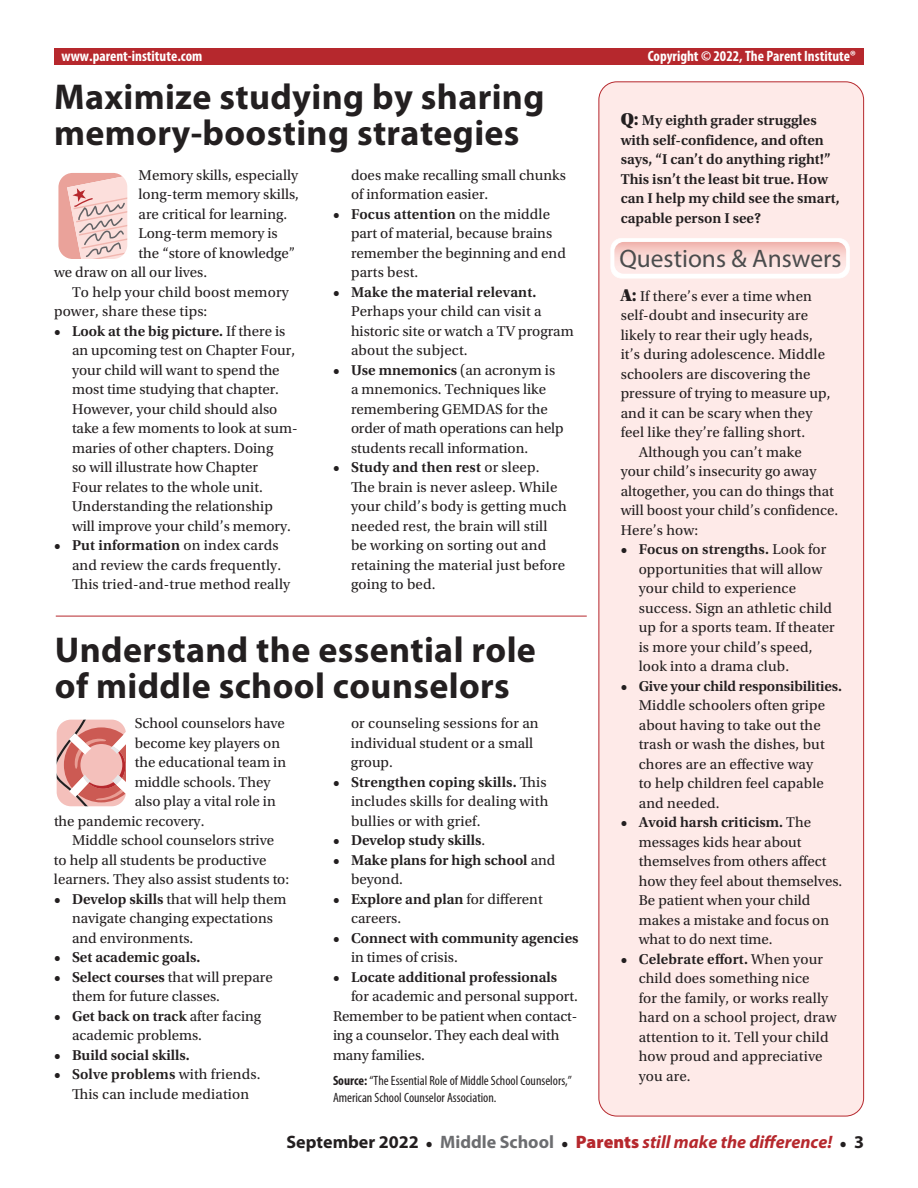
<style>
.page{position:relative;width:918px;height:1188px;background:#fff}
.page>*{position:absolute;margin:0;border:0;box-sizing:border-box;transform-origin:0 0}
.t1{font:700 36px/36px "Myriad Pro";letter-spacing:.01em;color:#231f20}
.t2{font:25.35px "Block Berthold BQ";color:#4b4c4d}
.t3{font:italic 700 18px "Myriad Pro";color:#b6282d}
.t4{font:15px/19.5px "Utopia Std";color:#231f20}
.t5{font:600 15px/19.5px "Utopia Std";color:#231f20}
.t6{font:700 condensed 15px "Myriad Pro";color:#fff}
.t7{font:condensed 13.5px/16.5px "Myriad Pro";color:#231f20}
.s1{font-weight:600}
.s2{font-weight:400}
.s3{font-weight:700}
.s4{font-family:"Utopia Std Black Headline";font-weight:400;font-size:18px}
.s5{font-family:"Utopia Std Black Headline";font-size:18px}
.s6{font-style:normal;color:#231f20}
.s7{font-family:"Utopia Std";font-style:normal;font-size:15px;color:#231f20}
.s8{font-style:normal;color:#6c6d70}
.s9{font-weight:900;font-style:normal}
</style>
<div class="page">
<div style="left:599px;top:82px;width:265px;height:1034px;background:#feeae8;border-radius:18px"></div>
<div style="left:54px;top:49px;width:810px;height:16px;background:#b6282d"></div>
<svg style="left:56px;top:719px;width:70px;height:88px;background:#e3a5a0"></svg>
<svg style="left:58px;top:173px;width:70px;height:86px;background:#ebc2be"></svg>
<hr style="left:56px;top:616px;width:531px;height:1px;background:#b6282d">
<div style="left:610px;top:238px;width:240px;height:40px;background:#fff"></div>
<img style="left:614px;top:242px;width:232px;height:32px">
<p class="t6" style="left:62px;top:46px;width:142px">www.parent-institute.com</p>
<p class="t6" style="left:648px;top:46px;width:210px">Copyright © 2022, The Parent Institute®</p>
<h1 class="t1" style="left:54px;top:77px;width:492px">Maximize studying by sharing memory-boosting strategies</h1>
<p class="t4" style="left:139px;top:165px;width:161px">Memory skills, especially</p>
<p class="t4" style="left:139px;top:185px;width:162px">long-term memory skills,</p>
<p class="t4" style="left:139px;top:204px;width:150px">are critical for learning.</p>
<p class="t4" style="left:139px;top:224px;width:141px">Long-term memory is</p>
<p class="t4" style="left:139px;top:243px;width:158px">the “store of knowledge”</p>
<p class="t4" style="left:54px;top:263px;width:155px">we draw on all our lives.</p>
<p class="t4" style="left:72px;top:282px;width:218px">To help your child boost memory</p>
<p class="t4" style="left:54px;top:302px;width:155px">power, share these tips:</p>
<p class="t4" style="left:72px;top:321px;width:227px;text-indent:-18px"><span class="s1">• Look at the big picture.</span> If there is an upcoming test on Chapter Four, your child will want to spend the most time studying that chapter.<br>However, your child should also take a few moments to look at sum&shy;maries of other chapters. Doing<br>so will illustrate how Chapter<br>Four relates to the whole unit.<br>Understanding the relationship will improve your child’s memory.</p>
<p class="t4" style="left:72px;top:536px;width:220px;text-indent:-18px"><span class="s1">• Put information</span> on index cards and review the cards frequently.<br>This tried-and-true method really</p>
<p class="t4" style="left:351px;top:165px;width:216px">does make recalling small chunks of information easier.</p>
<p class="t4" style="left:351px;top:204px;width:216px;text-indent:-18px"><span class="s1">• Focus attention</span> on the middle part of material, because brains remember the beginning and end parts best.</p>
<p class="t5" style="left:333px;top:282px;width:205px">• Make the material relevant.</p>
<p class="t4" style="left:351px;top:302px;width:224px">Perhaps your child can visit a historic site or watch a TV program about the subject.</p>
<p class="t4" style="left:351px;top:360px;width:214px;text-indent:-18px"><span class="s1">• Use mnemonics</span> (an acronym is a mnemonics. Techniques like remembering GEMDAS for the order of math operations can help students recall information.</p>
<p class="t4" style="left:351px;top:458px;width:217px;text-indent:-18px"><span class="s1">• Study and then rest</span> or sleep.<br>The brain is never asleep. While your child’s body is getting much needed rest, the brain will still be working on sorting out and retaining the material just before going to bed.</p>
<h1 class="t1" style="left:55px;top:631px;width:483px">Understand the essential role of middle school counselors</h1>
<p class="t4" style="left:135px;top:714px;width:152px">School counselors have</p>
<p class="t4" style="left:135px;top:733px;width:147px">become key players on</p>
<p class="t4" style="left:135px;top:753px;width:153px">the educational team in</p>
<p class="t4" style="left:135px;top:772px;width:137px">middle schools. They</p>
<p class="t4" style="left:135px;top:792px;width:143px">also play a vital role in</p>
<p class="t4" style="left:54px;top:811px;width:152px">the pandemic recovery.</p>
<p class="t4" style="left:72px;top:831px;width:204px">Middle school counselors strive</p>
<p class="t4" style="left:54px;top:850px;width:214px">to help all students be productive</p>
<p class="t4" style="left:54px;top:870px;width:237px">learners. They also assist students to:</p>
<p class="t4" style="left:72px;top:889px;width:216px;text-indent:-18px"><span class="s1">• Develop skills</span> that will help them navigate changing expectations and environments.</p>
<p class="t5" style="left:54px;top:948px;width:148px">• Set academic goals.</p>
<p class="t4" style="left:72px;top:967px;width:202px;text-indent:-18px"><span class="s1">• Select courses</span> that will prepare them for future classes.</p>
<p class="t4" style="left:72px;top:1006px;width:191px;text-indent:-18px"><span class="s1">• Get back on track</span> after facing academic problems.</p>
<p class="t5" style="left:54px;top:1045px;width:137px">• Build social skills.</p>
<p class="t4" style="left:54px;top:1065px;width:208px;text-align:center"><span class="s1">• Solve problems</span> with friends.<br>This can include mediation</p>
<p class="t4" style="left:351px;top:714px;width:189px">or counseling sessions for an individual student or a small group.</p>
<p class="t4" style="left:351px;top:772px;width:199px;text-align:justify;text-indent:-18px"><span class="s1">• Strengthen coping skills.</span> This includes skills for dealing with bullies or with grief.</p>
<p class="t5" style="left:333px;top:831px;width:154px">• Develop study skills<span class="s2">.</span></p>
<p class="t5" style="left:351px;top:850px;width:206px;text-indent:-18px">• Make plans for high school <span class="s2">and beyond.</span></p>
<p class="t4" style="left:351px;top:889px;width:193px;text-indent:-18px"><span class="s1">• Explore and plan</span> for different careers.</p>
<p class="t5" style="left:333px;top:928px;width:247px">• Connect with community agencies</p>
<p class="t4" style="left:351px;top:948px;width:108px">in times of crisis.</p>
<p class="t5" style="left:333px;top:967px;width:226px">• Locate additional professionals</p>
<p class="t4" style="left:333px;top:987px;width:246px;text-indent:18px">for academic and personal support.<br>Remember to be patient when contact&shy;ing a counselor. They each deal with many families.</p>
<p class="t7" style="left:333px;top:1072px;width:241px"><span class="s3">Source:</span> “The Essential Role of Middle School Counselors,”<br>American School Counselor Association.</p>
<p class="t5" style="left:621px;top:111px;width:220px"><span class="s4">Q:</span> My eighth grader struggles with self-confidence, and often says, “I can’t do anything right!”<br>This isn’t the least bit true. How can I help my child see the smart, capable person I see?</p>
<h2 class="t2" style="left:619px;top:243px;width:224px">Questions &amp; Answers</h2>
<p class="t4" style="left:621px;top:287px;width:193px"><span class="s5">A:</span> If there’s ever a time when</p>
<p class="t4" style="left:621px;top:306px;width:189px">self-doubt and insecurity are</p>
<p class="t4" style="left:621px;top:326px;width:194px">likely to rear their ugly heads,</p>
<p class="t4" style="left:621px;top:345px;width:206px">it’s during adolescence. Middle</p>
<p class="t4" style="left:621px;top:365px;width:191px">schoolers are discovering the</p>
<p class="t4" style="left:621px;top:384px;width:211px">pressure of trying to measure up,</p>
<p class="t4" style="left:621px;top:404px;width:193px">and it can be scary when they</p>
<p class="t4" style="left:621px;top:423px;width:186px">feel like they’re falling short.</p>
<p class="t4" style="left:639px;top:443px;width:165px">Although you can’t make</p>
<p class="t4" style="left:621px;top:462px;width:197px">your child’s insecurity go away</p>
<p class="t4" style="left:621px;top:482px;width:215px">altogether, you can do things that</p>
<p class="t4" style="left:621px;top:501px;width:219px">will boost your child’s confidence.</p>
<p class="t4" style="left:621px;top:521px;width:79px">Here’s how:</p>
<p class="t4" style="left:639px;top:540px;width:198px;text-indent:-18px"><span class="s1">• Focus on strengths.</span> Look for opportunities that will allow your child to experience success. Sign an athletic child up for a sports team. If theater is more your child’s speed, look into a drama club.</p>
<p class="t5" style="left:621px;top:676px;width:223px">• Give your child responsibilities.</p>
<p class="t4" style="left:639px;top:696px;width:188px">Middle schoolers often gripe about having to take out the trash or wash the dishes, but chores are an effective way to help children feel capable and needed.</p>
<p class="t4" style="left:639px;top:813px;width:205px;text-indent:-18px"><span class="s1">• Avoid harsh criticism.</span> The messages kids hear about themselves from others affect how they feel about themselves.<br>Be patient when your child makes a mistake and focus on what to do next time.</p>
<p class="t4" style="left:639px;top:950px;width:199px;text-indent:-18px"><span class="s1">• Celebrate effort.</span> When your child does something nice<br>for the family, or works really hard on a school project, draw attention to it. Tell your child how proud and appreciative you are.</p>
<p class="t3" style="left:287px;top:1130px;width:579px"><span class="s6">September 2022</span> <span class="s7">•</span> <span class="s8">Middle School</span> <span class="s7">•</span> <span class="s9">Parents</span> still make the difference! <span class="s7">•</span> <span class="s6">3</span></p>
</div>
